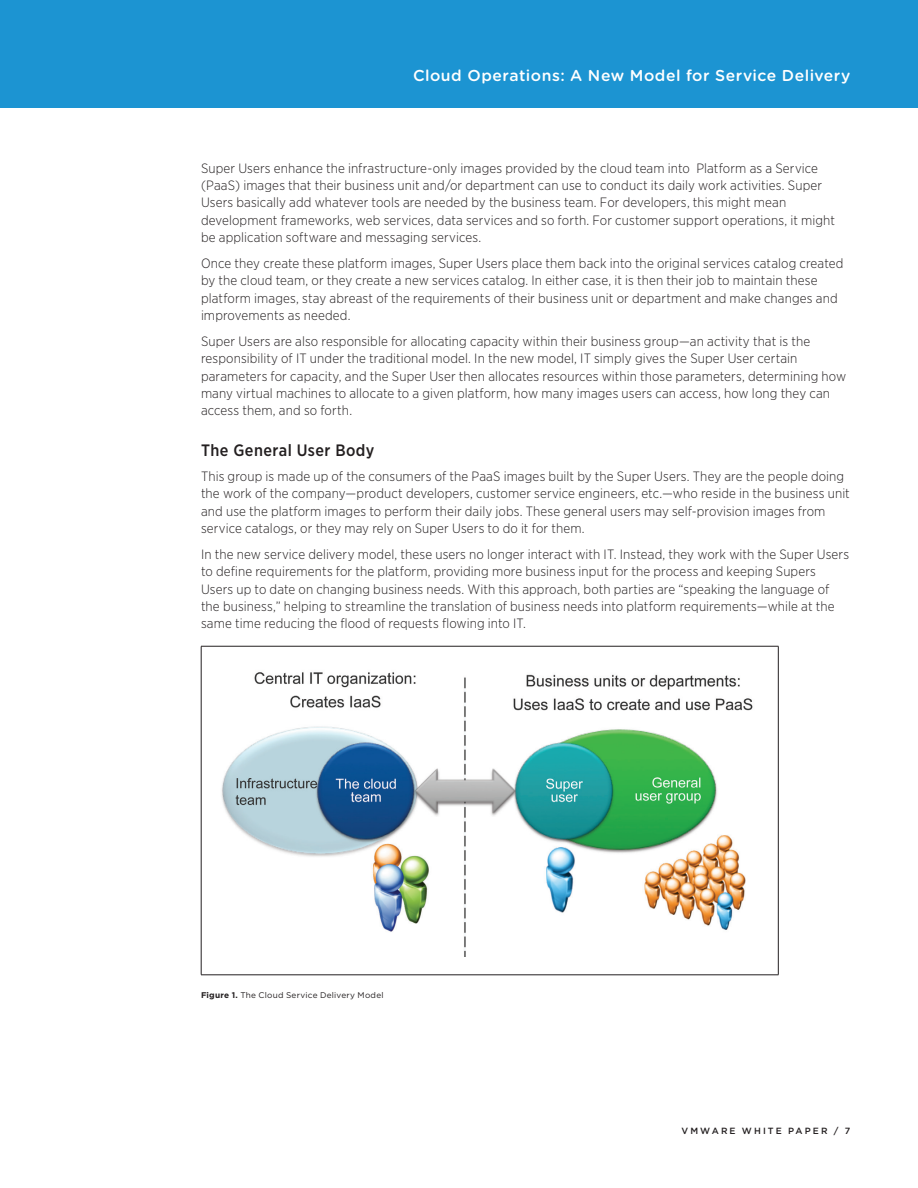
<style>
.page{position:relative;width:918px;height:1188px;background:#fff}
.page>*{position:absolute;margin:0;border:0;box-sizing:border-box;transform-origin:0 0}
._4a_Subhead_1{font:500 16.5px "Gotham Narrow";letter-spacing:.025em;color:#231f20}
.t1{font:500 15.75px "Gotham Rounded";letter-spacing:.035em;color:#fff}
._5a_Body{font:300 13.5px/17.2px "Gotham Narrow";letter-spacing:.01em;color:#231f20}
.t2{font:500 9px "Gotham";letter-spacing:.23em;color:#231f20}
.Caption{font:8.25px "Gotham";letter-spacing:.03em;color:#231f20}
.s1{font-weight:700}
</style>
<div class="page">
<div style="left:0;top:0;width:918px;height:108px;background:#1c94d2"></div>
<hr style="left:201px;top:646px;width:578px;height:1px;background:#231f20">
<hr style="left:201px;top:646px;width:1px;height:329px;background:#231f20">
<hr style="left:778px;top:646px;width:1px;height:329px;background:#231f20">
<hr style="left:201px;top:975px;width:578px;height:1px;background:#231f20">
<img style="left:221px;top:672px;width:532px;height:285px">
<p class="t1" style="left:413px;top:64px;width:439px">Cloud Operations: A New Model for Service Delivery</p>
<p class="_5a_Body" style="left:201px;top:159px;width:636px">Super Users enhance the infrastructure-only images provided by the cloud team into Platform as a Service (PaaS) images that their business unit and/or department can use to conduct its daily work activities. Super Users basically add whatever tools are needed by the business team. For developers, this might mean development frameworks, web services, data services and so forth. For customer support operations, it might be application software and messaging services.</p>
<p class="_5a_Body" style="left:201px;top:254px;width:644px">Once they create these platform images, Super Users place them back into the original services catalog created by the cloud team, or they create a new services catalog. In either case, it is then their job to maintain these platform images, stay abreast of the requirements of their business unit or department and make changes and improvements as needed.</p>
<p class="_5a_Body" style="left:201px;top:332px;width:647px">Super Users are also responsible for allocating capacity within their business group—an activity that is the responsibility of IT under the traditional model. In the new model, IT simply gives the Super User certain parameters for capacity, and the Super User then allocates resources within those parameters, determining how many virtual machines to allocate to a given platform, how many images users can access, how long they can access them, and so forth.</p>
<p class="_4a_Subhead_1" style="left:201px;top:440px;width:175px">The General User Body</p>
<p class="_5a_Body" style="left:201px;top:467px;width:650px">This group is made up of the consumers of the PaaS images built by the Super Users. They are the people doing the work of the company—product developers, customer service engineers, etc.—who reside in the business unit and use the platform images to perform their daily jobs. These general users may self-provision images from service catalogs, or they may rely on Super Users to do it for them.</p>
<p class="_5a_Body" style="left:201px;top:545px;width:650px">In the new service delivery model, these users no longer interact with IT. Instead, they work with the Super Users to define requirements for the platform, providing more business input for the process and keeping Supers Users up to date on changing business needs. With this approach, both parties are “speaking the language of the business,” helping to streamline the translation of business needs into platform requirements—while at the same time reducing the flood of requests flowing into IT.</p>
<p class="Caption" style="left:201px;top:989px;width:184px"><span class="s1">Figure 1.</span> The Cloud Service Delivery Model</p>
<p class="t2" style="left:682px;top:1125px;width:170px">VMWARE WHITE PAPER / 7</p>
</div>
